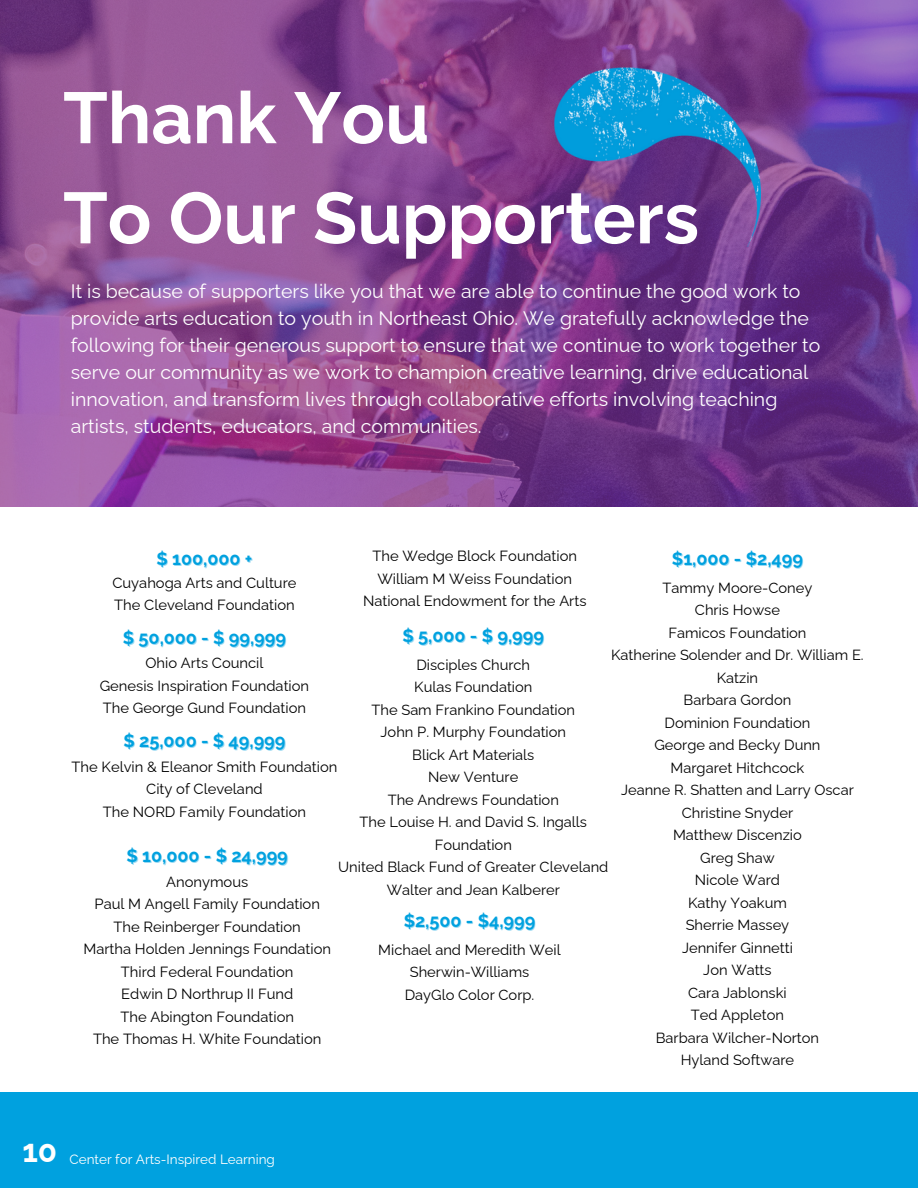
<style>
.page{position:relative;width:918px;height:1188px;background:#fff}
.page>*{position:absolute;margin:0;border:0;box-sizing:border-box;transform-origin:0 0}
.t1{font:700 72.15px/100.2px "Raleway";color:#fff}
.t2{font:700 31.5px "Raleway";color:#fff}
.t3{font:19.5px/27px "Raleway";color:#fff}
.t4{font:700 18px "Raleway";color:#00a1df}
.t5{font:14.7px/22.5px "Raleway";color:#000;text-align:center}
.t6{font:13.5px "Raleway";color:#fff}
</style>
<div class="page">
<div style="left:0;top:1092px;width:918px;height:96px;background:#00a1df"></div>
<svg style="left:0;top:0;width:918px;height:507px;background:#834591"></svg>
<img style="left:555px;top:61px;width:206px;height:185px">
<p class="t1" style="left:63px;top:68px;width:638px">Thank You<br>To Our Supporters</p>
<p class="t3" style="left:71px;top:277px;width:751px">It is because of supporters like you that we are able to continue the good work to provide arts education to youth in Northeast Ohio. We gratefully acknowledge the following for their generous support to ensure that we continue to work together to serve our community as we work to champion creative learning, drive educational innovation, and transform lives through collaborative efforts involving teaching artists, students, educators, and communities.</p>
<p class="t5" style="left:372px;top:545px;width:206px">The Wedge Block Foundation</p>
<p class="t5" style="left:377px;top:567px;width:196px">William M Weiss Foundation</p>
<p class="t5" style="left:363px;top:590px;width:225px">National Endowment for the Arts</p>
<h3 class="t4" style="left:157px;top:548px;width:97px">$ 100,000 +</h3>
<h2 class="t5" style="left:112px;top:571px;width:186px">Cuyahoga Arts and Culture</h2>
<p class="t5" style="left:114px;top:594px;width:182px">The Cleveland Foundation</p>
<p class="t4" style="left:672px;top:548px;width:133px">$1,000 - $2,499</p>
<p class="t5" style="left:663px;top:576px;width:151px">Tammy Moore-Coney</p>
<h2 class="t5" style="left:695px;top:599px;width:87px">Chris Howse</h2>
<p class="t5" style="left:668px;top:621px;width:140px">Famicos Foundation</p>
<p class="t5" style="left:611px;top:644px;width:254px">Katherine Solender and Dr. William E.<br>Katzin</p>
<p class="t5" style="left:684px;top:689px;width:109px">Barbara Gordon</p>
<h2 class="t5" style="left:665px;top:711px;width:147px">Dominion Foundation</h2>
<p class="t5" style="left:654px;top:734px;width:168px">George and Becky Dunn</p>
<p class="t5" style="left:671px;top:756px;width:135px">Margaret Hitchcock</p>
<p class="t5" style="left:621px;top:779px;width:234px">Jeanne R. Shatten and Larry Oscar</p>
<h2 class="t5" style="left:682px;top:801px;width:113px">Christine Snyder</h2>
<p class="t5" style="left:673px;top:824px;width:130px">Matthew Discenzio</p>
<p class="t5" style="left:700px;top:846px;width:76px">Greg Shaw</p>
<p class="t5" style="left:695px;top:869px;width:87px">Nicole Ward</p>
<p class="t5" style="left:688px;top:891px;width:100px">Kathy Yoakum</p>
<p class="t5" style="left:686px;top:914px;width:105px">Sherrie Massey</p>
<p class="t5" style="left:682px;top:936px;width:112px">Jennifer Ginnetti</p>
<p class="t5" style="left:703px;top:959px;width:70px">Jon Watts</p>
<p class="t5" style="left:688px;top:981px;width:100px">Cara Jablonski</p>
<h2 class="t5" style="left:691px;top:1004px;width:95px">Ted Appleton</h2>
<p class="t5" style="left:656px;top:1026px;width:165px">Barbara Wilcher-Norton</p>
<p class="t5" style="left:681px;top:1049px;width:115px">Hyland Software</p>
<p class="t4" style="left:403px;top:626px;width:143px">$ 5,000 - $ 9,999</p>
<p class="t4" style="left:123px;top:627px;width:165px">$ 50,000 - $ 99,999</p>
<p class="t5" style="left:146px;top:652px;width:119px">Ohio Arts Council</p>
<p class="t5" style="left:100px;top:674px;width:211px">Genesis Inspiration Foundation</p>
<p class="t5" style="left:103px;top:697px;width:205px">The George Gund Foundation</p>
<p class="t5" style="left:417px;top:653px;width:115px">Disciples Church</p>
<p class="t5" style="left:414px;top:676px;width:120px">Kulas Foundation</p>
<p class="t5" style="left:372px;top:698px;width:205px">The Sam Frankino Foundation</p>
<p class="t5" style="left:381px;top:721px;width:187px">John P. Murphy Foundation</p>
<p class="t5" style="left:412px;top:743px;width:124px">Blick Art Materials</p>
<p class="t5" style="left:428px;top:766px;width:92px">New Venture</p>
<p class="t5" style="left:388px;top:788px;width:173px">The Andrews Foundation</p>
<p class="t5" style="left:360px;top:811px;width:229px">The Louise H. and David S. Ingalls<br>Foundation</p>
<p class="t5" style="left:338px;top:856px;width:272px">United Black Fund of Greater Cleveland</p>
<p class="t5" style="left:387px;top:878px;width:175px">Walter and Jean Kalberer</p>
<p class="t4" style="left:124px;top:730px;width:163px">$ 25,000 - $ 49,999</p>
<h2 class="t5" style="left:72px;top:755px;width:267px">The Kelvin &amp; Eleanor Smith Foundation</h2>
<p class="t5" style="left:146px;top:778px;width:118px">City of Cleveland</p>
<p class="t5" style="left:103px;top:800px;width:205px">The NORD Family Foundation</p>
<p class="t4" style="left:127px;top:845px;width:163px">$ 10,000 - $ 24,999</p>
<p class="t5" style="left:166px;top:870px;width:84px">Anonymous</p>
<p class="t5" style="left:95px;top:893px;width:227px">Paul M Angell Family Foundation</p>
<p class="t5" style="left:114px;top:915px;width:189px">The Reinberger Foundation</p>
<p class="t5" style="left:83px;top:938px;width:249px">Martha Holden Jennings Foundation</p>
<p class="t5" style="left:121px;top:960px;width:174px">Third Federal Foundation</p>
<p class="t5" style="left:121px;top:983px;width:174px">Edwin D Northrup II Fund</p>
<p class="t5" style="left:120px;top:1005px;width:175px">The Abington Foundation</p>
<p class="t5" style="left:93px;top:1028px;width:230px">The Thomas H. White Foundation</p>
<h2 class="t4" style="left:404px;top:911px;width:133px">$2,500 - $4,999</h2>
<p class="t5" style="left:378px;top:938px;width:184px">Michael and Meredith Weil</p>
<p class="t5" style="left:410px;top:961px;width:121px">Sherwin-Williams</p>
<p class="t5" style="left:405px;top:983px;width:131px">DayGlo Color Corp.</p>
<p class="t2" style="left:22px;top:1133px;width:36px">10</p>
<p class="t6" style="left:70px;top:1151px;width:207px">Center for Arts-Inspired Learning</p>
</div>
